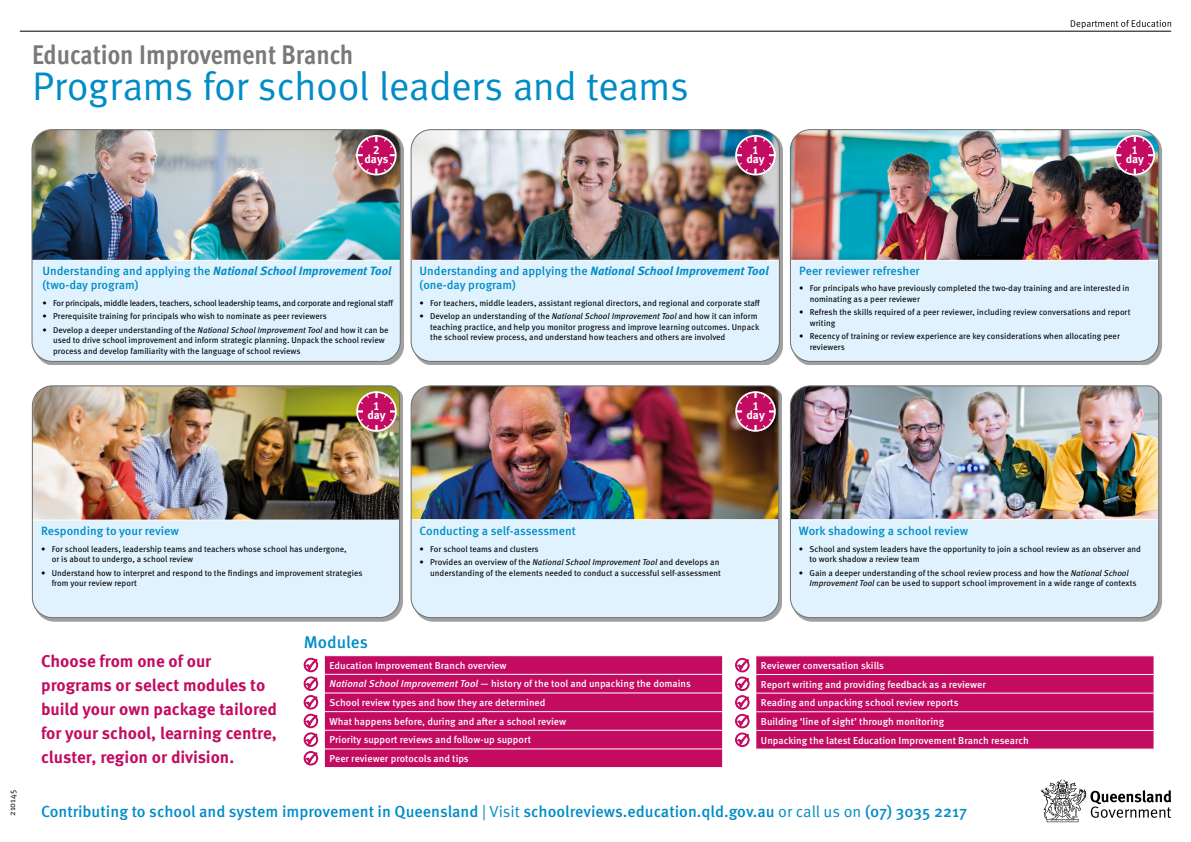
<style>
.page{position:relative;width:1191px;height:842px;background:#fff}
.page>*{position:absolute;margin:0;border:0;box-sizing:border-box;transform-origin:0 0}
.t1{font:40px "Meta OT Norm";letter-spacing:-.02em;color:#008cc6}
.t2{font:700 condensed 27px "Meta OT";color:#797979}
.t3{font:700 17px/24px "Meta OT";color:#c30c61}
.t4{font:500 17px "Meta OT";color:#008cc6}
.t5{font:500 16px "Meta OT";color:#008cc6}
.t6{font:500 12px/14.4px "Meta OT";color:#008cc6}
.t7{font:700 11.6px/9.7px "Meta OT";letter-spacing:-.005em;color:#fff;text-align:center}
.t8{font:500 10px/18.6px "Meta OT";color:#fff}
.t9{font:8.5px/10.6px "Meta OT";color:#000}
.t10{font:8.5px "Meta OT";letter-spacing:-.025em;color:#000}
.t11{font:8.5px "Meta OT Norm";color:#000}
.s1{font-weight:700;font-style:italic}
.s2{font-style:italic}
.s3{font-family:"Meta OT Norm";font-weight:400}
</style>
<div class="page">
<img style="left:19px;top:19px;width:1153px;height:804px">
<svg style="left:1040px;top:780px;width:131px;height:42px"></svg>
<svg style="left:1070px;top:20px;width:101px;height:9px"></svg>
<hr style="left:20px;top:31px;width:1151px;height:1px;background:#000">
<div style="left:325px;top:656px;width:397px;height:111px;background:#c30c61"></div>
<hr style="left:325px;top:655px;width:397px;height:1px;background:#fff">
<hr style="left:325px;top:674px;width:397px;height:1px;background:#fff">
<hr style="left:325px;top:693px;width:397px;height:1px;background:#fff">
<hr style="left:325px;top:711px;width:397px;height:1px;background:#fff">
<hr style="left:325px;top:730px;width:397px;height:1px;background:#fff">
<hr style="left:325px;top:749px;width:397px;height:1px;background:#fff">
<hr style="left:325px;top:767px;width:397px;height:1px;background:#fff">
<svg style="left:304px;top:658px;width:14px;height:107px"></svg>
<div style="left:756px;top:657px;width:397px;height:92px;background:#c30c61"></div>
<hr style="left:756px;top:656px;width:397px;height:1px;background:#fff">
<hr style="left:756px;top:674px;width:397px;height:1px;background:#fff">
<hr style="left:756px;top:693px;width:397px;height:1px;background:#fff">
<hr style="left:756px;top:711px;width:397px;height:1px;background:#fff">
<hr style="left:756px;top:730px;width:397px;height:1px;background:#fff">
<hr style="left:756px;top:749px;width:397px;height:1px;background:#fff">
<svg style="left:735px;top:658px;width:14px;height:89px"></svg>
<h2 class="t2" style="left:32px;top:37px;width:323px">Education Improvement Branch</h2>
<h1 class="t1" style="left:32px;top:63px;width:658px">Programs for school leaders and teams</h1>
<h3 class="t7" style="left:364px;top:145px;width:25px">2 days</h3>
<h3 class="t7" style="left:746px;top:145px;width:20px">1 day</h3>
<h3 class="t7" style="left:1125px;top:145px;width:20px">1 day</h3>
<h3 class="t6" style="left:43px;top:263px;width:350px">Understanding and applying the <span class="s1">National School Improvement Tool </span>(two-day program)</h3>
<p class="t10" style="left:43px;top:297px;width:352px">• For principals, middle leaders, teachers, school leadership teams, and corporate and regional staff</p>
<p class="t9" style="left:43px;top:311px;width:286px">• Prerequisite training for principals who wish to nominate as peer reviewers</p>
<p class="t9" style="left:53px;top:324px;width:337px;text-indent:-11px">• Develop a deeper understanding of the <span class="s2">National School Improvement Tool</span> and how it can be used to drive school improvement and inform strategic planning. Unpack the school review process and develop familiarity with the language of school reviews</p>
<h3 class="t7" style="left:367px;top:401px;width:20px">1 day</h3>
<h3 class="t6" style="left:419px;top:263px;width:350px">Understanding and applying the <span class="s1">National School Improvement Tool </span>(one-day program)</h3>
<p class="t9" style="left:419px;top:297px;width:342px">• For teachers, middle leaders, assistant regional directors, and regional and corporate staff</p>
<p class="t9" style="left:430px;top:311px;width:331px;text-indent:-11px">• Develop an understanding of the <span class="s2">National School Improvement Tool</span> and how it can inform teaching practice, and help you monitor progress and improve learning outcomes. Unpack the school review process, and understand how teachers and others are involved</p>
<h3 class="t7" style="left:746px;top:401px;width:20px">1 day</h3>
<h3 class="t6" style="left:799px;top:263px;width:122px">Peer reviewer refresher</h3>
<p class="t9" style="left:809px;top:283px;width:321px;text-indent:-11px">• For principals who have previously completed the two-day training and are interested in nominating as a peer reviewer</p>
<p class="t9" style="left:809px;top:307px;width:322px;text-indent:-11px">• Refresh the skills required of a peer reviewer, including review conversations and report writing</p>
<p class="t9" style="left:809px;top:331px;width:312px;text-indent:-11px">• Recency of training or review experience are key considerations when allocating peer reviewers</p>
<p class="t11" style="left:7px;top:816px;width:27px;rotate:-90deg">210145</p>
<h3 class="t6" style="left:41px;top:524px;width:139px">Responding to your review</h3>
<p class="t9" style="left:52px;top:543px;width:296px;text-indent:-11px">• For school leaders, leadership teams and teachers whose school has undergone, or is about to undergo, a school review</p>
<p class="t9" style="left:52px;top:567px;width:312px;text-indent:-11px">• Understand how to interpret and respond to the findings and improvement strategies from your review report</p>
<h3 class="t6" style="left:419px;top:524px;width:158px">Conducting a self-assessment</h3>
<p class="t9" style="left:419px;top:543px;width:121px">• For school teams and clusters</p>
<p class="t9" style="left:419px;top:557px;width:303px;text-align:right">• Provides an overview of the <span class="s2">National School Improvement Tool</span> and develops an understanding of the elements needed to conduct a successful self-assessment</p>
<h3 class="t6" style="left:799px;top:524px;width:171px">Work shadowing a school review</h3>
<p class="t9" style="left:809px;top:543px;width:333px;text-indent:-11px">• School and system leaders have the opportunity to join a school review as an observer and to work shadow a review team</p>
<p class="t9" style="left:809px;top:567px;width:328px;text-indent:-11px">• Gain a deeper understanding of the school review process and how the <span class="s2">National School<br>Improvement Tool</span> can be used to support school improvement in a wide range of contexts</p>
<h3 class="t3" style="left:41px;top:649px;width:237px">Choose from one of our programs or select modules to build your own package tailored for your school, learning centre, cluster, region or division.</h3>
<h3 class="t4" style="left:304px;top:631px;width:66px">Modules</h3>
<p class="t8" style="left:329px;top:656px;width:363px">Education Improvement Branch overview<br><span class="s2">National School Improvement Tool</span> — history of the tool and unpacking the domains School review types and how they are determined<br>What happens before, during and after a school review<br>Priority support reviews and follow-up support<br>Peer reviewer protocols and tips</p>
<p class="t8" style="left:761px;top:656px;width:269px">Reviewer conversation skills<br>Report writing and providing feedback as a reviewer<br>Reading and unpacking school review reports<br>Building ‘line of sight’ through monitoring<br>Unpacking the latest Education Improvement Branch research</p>
<h3 class="t5" style="left:41px;top:802px;width:927px">Contributing to school and system improvement in Queensland <span class="s3">| Visit</span> schoolreviews.education.qld.gov.au <span class="s3">or call us on</span> (07) 3035 2217</h3>
</div>
